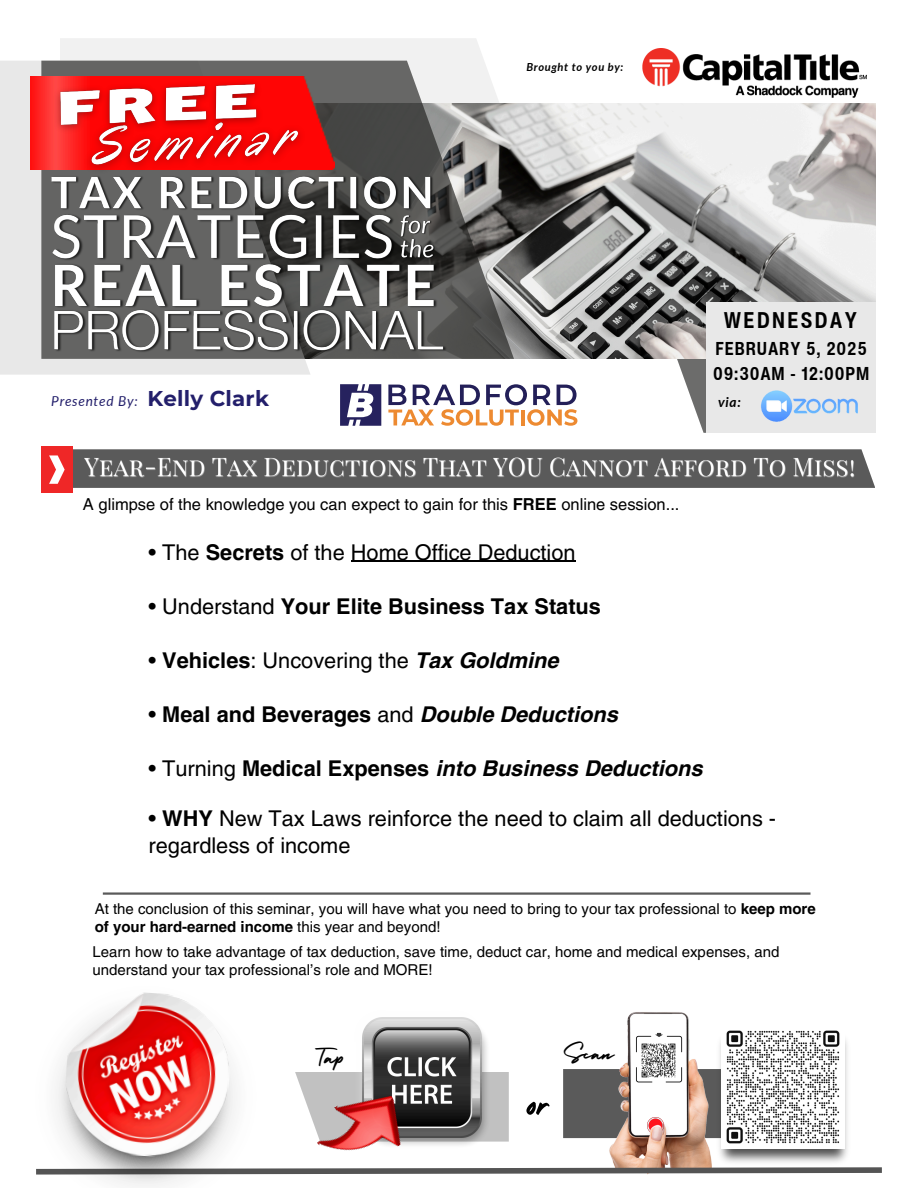
<style>
.page{position:relative;width:918px;height:1188px;background:#fff}
.page>*{position:absolute;margin:0;border:0;box-sizing:border-box;transform-origin:0 0}
.t1{font:53.4px "Holiday";color:#000}
.t2{font:27px "Holiday";color:#000}
.t3{font:700 condensed 22.05px "Helvetica Now Text";letter-spacing:.105em;color:#000}
.t4{font:21.75px/27px "Helvetica LT Pro";color:#000}
.t5{font:700 21.75px "Helvetica LT Pro";color:#000}
.t6{font:italic 700 21.75px "Helvetica LT Pro";color:#000}
.t7{font:700 21.3px "Montserrat";letter-spacing:.01em;color:#231f6b}
.t8{font:700 condensed 18.15px/24.8px "Helvetica Now Text";letter-spacing:.045em;color:#000}
.t9{font:16.5px "Helvetica LT Pro";color:#000}
.t10{font:15px/18px "Helvetica LT Pro";color:#000}
.t11{font:italic 13.65px "Lato";letter-spacing:.05em;color:#231f6b}
.t12{font:italic 700 13.65px "Lato";color:#000}
.t13{font:italic 700 11.1px "Lato";letter-spacing:.05em;color:#000}
.s1{font-weight:700}
.s2{font-weight:400}
.s3{font-weight:700;font-style:italic}
.s4{font-style:italic}
.s5{font-weight:400;font-style:normal}
.s6{font-style:normal}
</style>
<div class="page">
<div style="left:60px;top:38px;width:424px;height:23px;background:#f1f1f1"></div>
<svg style="left:677px;top:359px;width:29px;height:74px"></svg>
<img style="left:514px;top:104px;width:361px;height:255px">
<div style="left:706px;top:303px;width:170px;height:130px;background:#e8e8e8"></div>
<div style="left:0;top:61px;width:310px;height:314px;background:#e8e8e8"></div>
<img style="left:761px;top:1040px;width:87px;height:123px">
<svg style="left:41px;top:61px;width:473px;height:298px;background:#797977"></svg>
<img style="left:30px;top:76px;width:304px;height:94px">
<img style="left:643px;top:49px;width:224px;height:48px">
<img style="left:761px;top:390px;width:97px;height:32px">
<svg style="left:340px;top:384px;width:41px;height:42px"></svg>
<svg style="left:388px;top:384px;width:189px;height:42px"></svg>
<svg style="left:41px;top:447px;width:834px;height:46px"></svg>
<hr style="left:103px;top:892px;width:708px;height:3px;background:#000">
<svg style="left:295px;top:1072px;width:214px;height:70px"></svg>
<img style="left:563px;top:1012px;width:198px;height:152px">
<svg style="left:636px;top:1033px;width:46px;height:19px"></svg>
<svg style="left:563px;top:1067px;width:159px;height:71px"></svg>
<img style="left:641px;top:1043px;width:36px;height:36px">
<img style="left:648px;top:1125px;width:16px;height:39px">
<svg style="left:261px;top:1164px;width:621px;height:11px"></svg>
<svg style="left:36px;top:1069px;width:225px;height:117px"></svg>
<img style="left:61px;top:992px;width:173px;height:169px">
<img style="left:353px;top:1017px;width:138px;height:128px">
<img style="left:363px;top:1018px;width:119px;height:119px">
<img style="left:306px;top:1077px;width:111px;height:98px">
<hr style="left:351px;top:561px;width:225px;height:1px;background:#000">
<img style="left:49px;top:166px;width:402px;height:53px">
<img style="left:75px;top:103px;width:240px;height:80px">
<img style="left:47px;top:71px;width:223px;height:70px">
<img style="left:51px;top:201px;width:348px;height:49px">
<img style="left:400px;top:209px;width:42px;height:55px">
<img style="left:51px;top:297px;width:399px;height:75px">
<img style="left:51px;top:250px;width:389px;height:69px">
<img style="left:722px;top:1026px;width:122px;height:122px">
<p class="t13" style="left:527px;top:60px;width:98px">Brought to you by:</p>
<p class="t3" style="left:724px;top:304px;width:135px">WEDNESDAY</p>
<p class="t8" style="left:713px;top:336px;width:157px">FEBRUARY 5, 2025<br>09:30AM - 12:00PM</p>
<p class="t7" style="left:148px;top:386px;width:123px">Kelly Clark</p>
<p class="t11" style="left:51px;top:392px;width:88px">Presented By:</p>
<p class="t12" style="left:718px;top:394px;width:24px">via:</p>
<p class="t9" style="left:83px;top:498px;width:598px">A glimpse of the knowledge you can expect to gain for this <span class="s1">FREE</span> online session...</p>
<p class="t4" style="left:149px;top:541px;width:429px">• The <span class="s1">Secrets</span> of the Home Office Deduction</p>
<p class="t5" style="left:149px;top:598px;width:454px"><span class="s2">• Understand</span> Your Elite Business Tax Status</p>
<p class="t4" style="left:149px;top:649px;width:412px">• <span class="s1">Vehicles</span>: Uncovering the <span class="s3">Tax Goldmine</span></p>
<p class="t5" style="left:149px;top:706px;width:471px"><span class="s2">•</span> Meal and Beverages <span class="s2">and</span> <span class="s4">Double Deductions</span></p>
<p class="t6" style="left:149px;top:760px;width:555px"><span class="s5">• Turning</span> <span class="s6">Medical Expenses</span> into Business Deductions</p>
<p class="t4" style="left:149px;top:807px;width:629px">• <span class="s1">WHY</span> New Tax Laws reinforce the need to claim all deductions - regardless of income</p>
<p class="t10" style="left:95px;top:901px;width:722px">At the conclusion of this seminar, you will have what you need to bring to your tax professional to <span class="s1">keep more of your hard-earned income</span> this year and beyond!</p>
<p class="t10" style="left:93px;top:944px;width:688px">Learn how to take advantage of tax deduction, save time, deduct car, home and medical expenses, and understand your tax professional’s role and MORE!</p>
<p class="t2" style="left:314px;top:1036px;width:32px">Tap</p>
<p class="t2" style="left:563px;top:1032px;width:53px">Scan</p>
<p class="t1" style="left:530px;top:1061px;width:24px">or</p>
</div>
